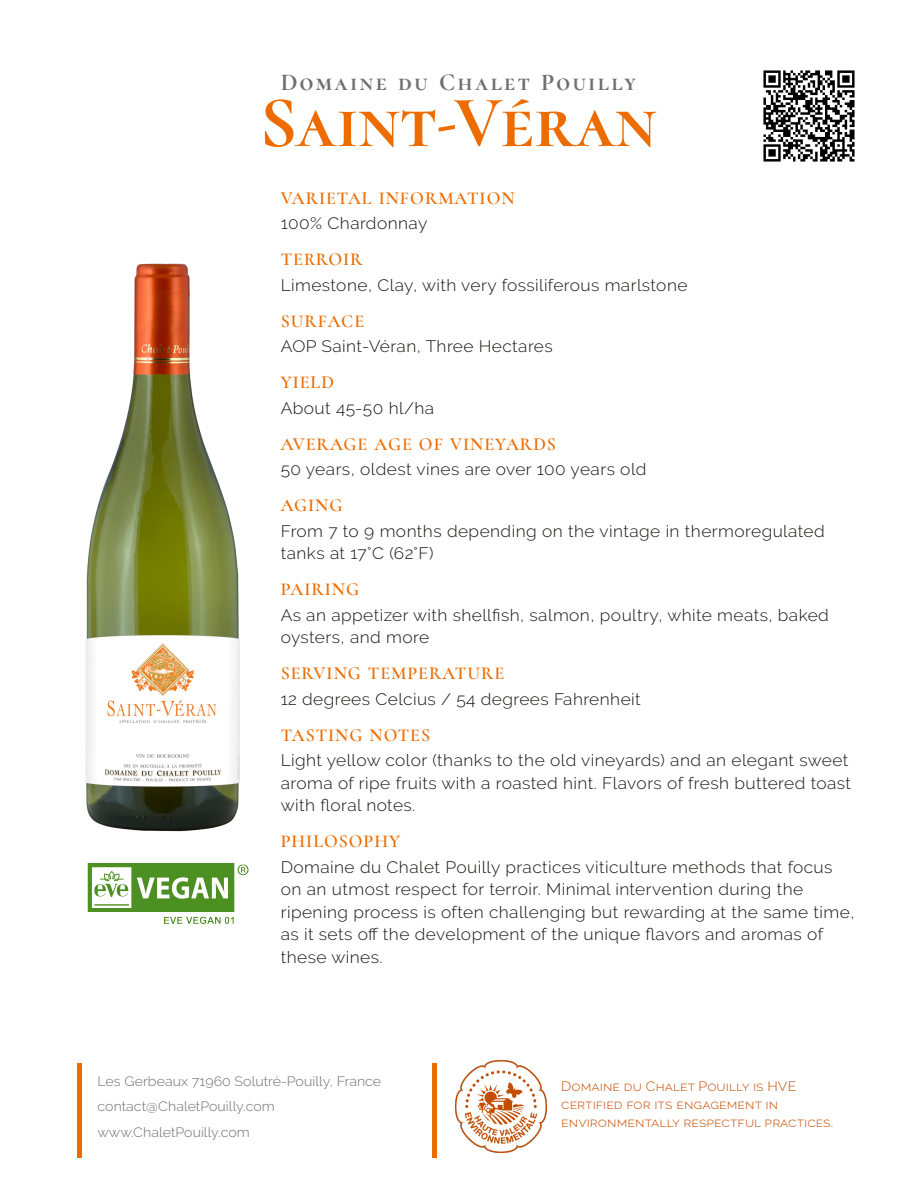
<style>
.page{position:relative;width:918px;height:1188px;background:#fff}
.page>*{position:absolute;margin:0;border:0;box-sizing:border-box;transform-origin:0 0}
.t1{font:700 73.5px "Cormorant SC";color:#ed6c00}
.t2{font:700 24px "Cormorant SC";letter-spacing:.095em;color:#6f6e6e}
.t3{font:600 18px "Cormorant SC";letter-spacing:.055em;color:#ed6c00}
.t4{font:300 16.5px/22.5px "Raleway";letter-spacing:.025em;color:#181715;scale:1.05 1}
.t5{font:300 13.5px/18px "Raleway";letter-spacing:.005em;color:#c64d00;scale:1.05 1}
.t6{font:300 13.5px/25.5px "Raleway";letter-spacing:.005em;color:#6f6e6e;scale:1.05 1}
</style>
<div class="page">
<img style="left:85px;top:263px;width:155px;height:569px">
<img style="left:763px;top:70px;width:92px;height:92px">
<img style="left:87px;top:863px;width:161px;height:61px">
<img style="left:455px;top:1061px;width:92px;height:91px">
<hr style="left:433px;top:1063px;width:4px;height:95px;background:#ed6c00">
<div style="left:77px;top:1063px;width:5px;height:95px;background:#ed6c00"></div>
<h2 class="t2" style="left:281px;top:68px;width:357px">Domaine du Chalet Pouilly</h2>
<h1 class="t1" style="left:259px;top:78px;width:399px">Saint-Véran</h1>
<p class="t3" style="left:281px;top:187px;width:235px">VARIETAL INFORMATION</p>
<p class="t4" style="left:281px;top:212px;width:141px">100% Chardonnay</p>
<p class="t3" style="left:281px;top:249px;width:83px">TERROIR</p>
<p class="t4" style="left:281px;top:274px;width:389px">Limestone, Clay, with very fossiliferous marlstone</p>
<p class="t3" style="left:281px;top:310px;width:85px">SURFACE</p>
<p class="t4" style="left:281px;top:335px;width:261px">AOP Saint-Véran, Three Hectares</p>
<p class="t3" style="left:281px;top:372px;width:55px">YIELD</p>
<p class="t4" style="left:281px;top:397px;width:148px">About 45-50 hl/ha</p>
<p class="t3" style="left:281px;top:433px;width:277px">AVERAGE AGE OF VINEYARDS</p>
<p class="t4" style="left:281px;top:458px;width:350px">50 years, oldest vines are over 100 years old</p>
<p class="t3" style="left:281px;top:495px;width:63px">AGING</p>
<p class="t4" style="left:281px;top:520px;width:520px">From 7 to 9 months depending on the vintage in thermoregulated tanks at 17°C (62°F)</p>
<p class="t3" style="left:281px;top:579px;width:80px">PAIRING</p>
<p class="t4" style="left:281px;top:604px;width:524px">As an appetizer with shellfish, salmon, poultry, white meats, baked oysters, and more</p>
<p class="t3" style="left:281px;top:663px;width:225px">SERVING TEMPERATURE</p>
<p class="t4" style="left:281px;top:688px;width:344px">12 degrees Celcius / 54 degrees Fahrenheit</p>
<p class="t3" style="left:281px;top:724px;width:151px">TASTING NOTES</p>
<p class="t4" style="left:281px;top:749px;width:545px">Light yellow color (thanks to the old vineyards) and an elegant sweet aroma of ripe fruits with a roasted hint. Flavors of fresh buttered toast with floral notes.</p>
<p class="t3" style="left:281px;top:831px;width:121px">PHILOSOPHY</p>
<p class="t4" style="left:281px;top:856px;width:548px">Domaine du Chalet Pouilly practices viticulture methods that focus on an utmost respect for terroir. Minimal intervention during the ripening process is often challenging but rewarding at the same time, as it sets off the development of the unique flavors and aromas of these wines.</p>
<p class="t6" style="left:98px;top:1068px;width:272px">Les Gerbeaux 71960 Solutré-Pouilly, France contact@ChaletPouilly.com www.ChaletPouilly.com</p>
<p class="t5" style="left:561px;top:1077px;width:261px">Domaine du Chalet Pouilly is HVE certified for its engagement in environmentally respectful practices.</p>
</div>
